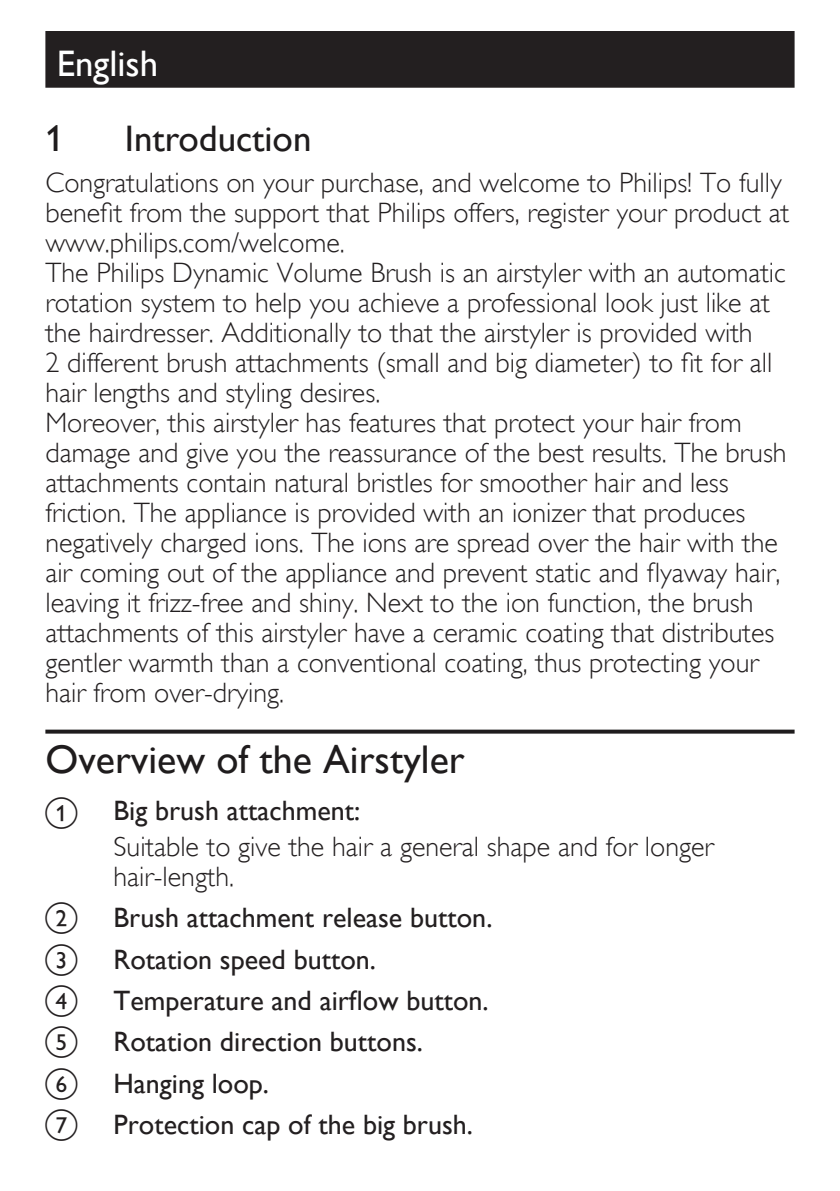
<style>
.page{position:relative;width:840px;height:1191px;background:#fff}
.page>*{position:absolute;margin:0;border:0;box-sizing:border-box;transform-origin:0 0}
.t1{font:40px "Gill Sans Alt One WGL";color:#1f1c1d}
.t2{font:36.8px "Gill Sans Alt One WGL";color:#1f1c1d}
.t3{font:36.8px "Gill Sans Alt One WGL";color:#fff}
.t4{font:28px/30px "Gill Sans Alt One WGL Light";color:#231f20}
.t5{font:28px/41.2px "Gill Sans Alt One WGL";color:#231f20}
</style>
<div class="page">
<div style="left:45px;top:31px;width:749px;height:57px;background:#231f20"></div>
<svg style="left:45px;top:729px;width:749px;height:4px;background:#413f40"></svg>
<h2 class="t3" style="left:57px;top:39px;width:103px">English</h2>
<h2 class="t2" style="left:45px;top:113px;width:20px">1</h2>
<h2 class="t2" style="left:125px;top:113px;width:188px">Introduction</h2>
<p class="t4" style="left:45px;top:168px;width:745px">Congratulations on your purchase, and welcome to Philips! To fully benefit from the support that Philips offers, register your product at www.philips.com/welcome.<br>The Philips Dynamic Volume Brush is an airstyler with an automatic rotation system to help you achieve a professional look just like at the hairdresser. Additionally to that the airstyler is provided with<br>2 different brush attachments (small and big diameter) to fit for all hair lengths and styling desires.<br>Moreover, this airstyler has features that protect your hair from damage and give you the reassurance of the best results. The brush attachments contain natural bristles for smoother hair and less friction. The appliance is provided with an ionizer that produces negatively charged ions. The ions are spread over the hair with the air coming out of the appliance and prevent static and flyaway hair, leaving it frizz-free and shiny. Next to the ion function, the brush attachments of this airstyler have a ceramic coating that distributes gentler warmth than a conventional coating, thus protecting your hair from over-drying.</p>
<h1 class="t1" style="left:45px;top:732px;width:420px">Overview of the Airstyler</h1>
<p class="t5" style="left:113px;top:789px;width:248px">Big brush attachment:</p>
<p class="t4" style="left:113px;top:831px;width:601px">Suitable to give the hair a general shape and for longer hair-length.</p>
<p class="t5" style="left:113px;top:897px;width:380px">Brush attachment release button.<br>Rotation speed button.<br>Temperature and airflow button.<br>Rotation direction buttons.<br>Hanging loop.<br>Protection cap of the big brush.</p>
</div>
